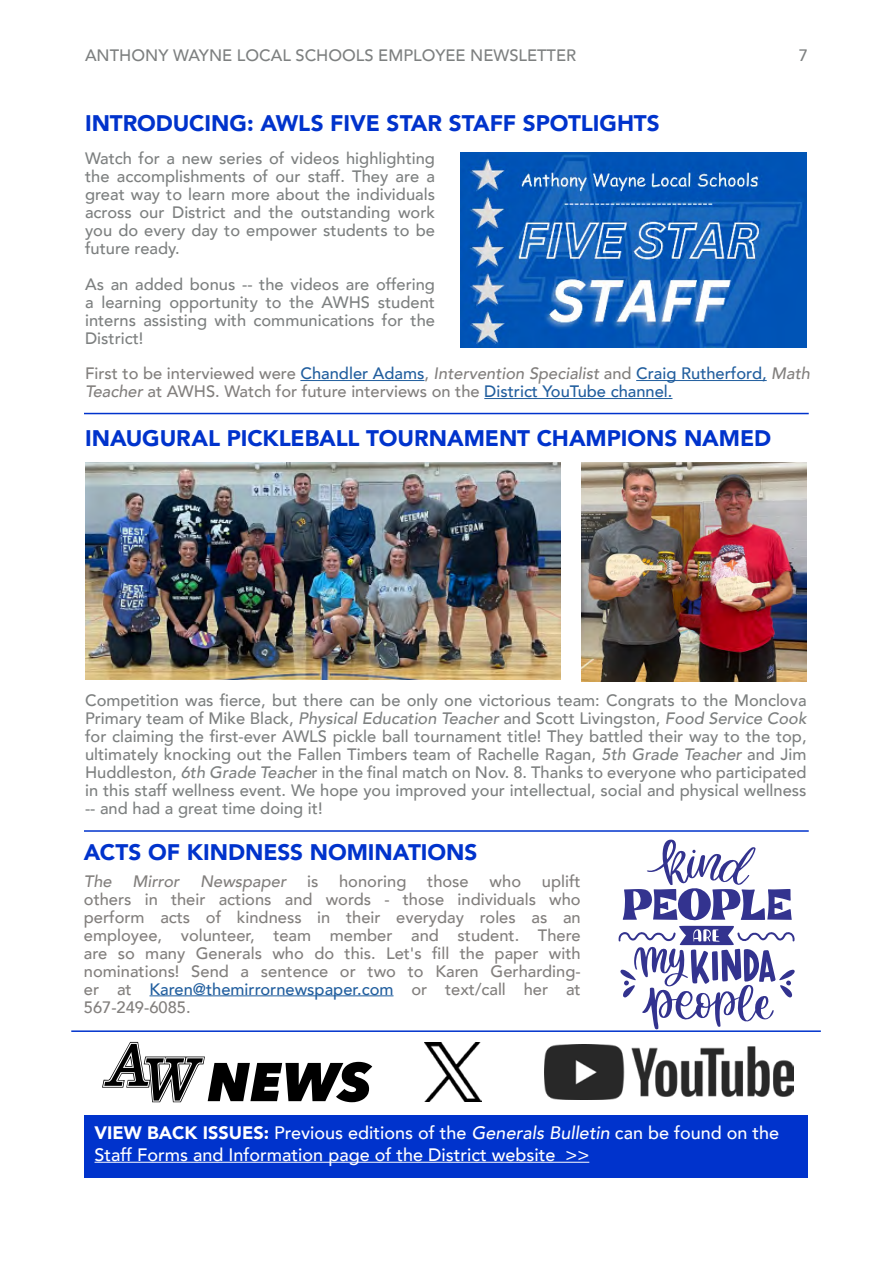
<style>
.page{position:relative;width:893px;height:1263px;background:#fff}
.page>*{position:absolute;margin:0;border:0;box-sizing:border-box;transform-origin:0 0}
.t1{font:900 22.5px "Avenir";letter-spacing:-.005em;color:#03c}
.t2{font:500 18px/21.6px "Avenir";color:#fff}
.t3{font:500 16.5px/18px "Avenir";color:#7d8080;text-align:justify}
.t4{font:500 16.5px/18px "Avenir";color:#827f7d;text-align:justify}
.t5{font:500 16.5px "Avenir";color:#7d8080}
.t6{font:italic 500 16.5px "Avenir";color:#827f7d}
.s1{color:#215e9e}
.s2{font-style:italic}
.s3{font-weight:900}
</style>
<div class="page">
<hr style="left:150px;top:995px;width:243px;height:1px;background:#215e9e">
<div style="left:85px;top:1116px;width:723px;height:62px;background:#03c"></div>
<hr style="left:95px;top:1162px;width:494px;height:1px;background:#fff">
<hr style="left:71px;top:1030px;width:750px;height:2px;background:#03c">
<hr style="left:84px;top:413px;width:725px;height:1px;background:#03c">
<hr style="left:84px;top:830px;width:725px;height:2px;background:#03c">
<img style="left:424px;top:1043px;width:58px;height:58px">
<svg style="left:102px;top:1042px;width:270px;height:60px"></svg>
<img style="left:545px;top:1044px;width:249px;height:56px">
<img style="left:582px;top:463px;width:225px;height:218px">
<img style="left:85px;top:463px;width:476px;height:217px">
<img style="left:460px;top:152px;width:347px;height:196px">
<hr style="left:300px;top:380px;width:124px;height:1px;background:#215e9e">
<hr style="left:636px;top:380px;width:131px;height:1px;background:#215e9e">
<hr style="left:484px;top:398px;width:188px;height:1px;background:#215e9e">
<svg style="left:618px;top:839px;width:177px;height:190px"></svg>
<p class="t5" style="left:85px;top:41px;width:493px">ANTHONY WAYNE LOCAL SCHOOLS EMPLOYEE NEWSLETTER</p>
<p class="t3" style="left:799px;top:46px;width:11px">7</p>
<h1 class="t1" style="left:85px;top:104px;width:576px">INTRODUCING: AWLS FIVE STAR STAFF SPOTLIGHTS</h1>
<p class="t3" style="left:85px;top:148px;width:351px">Watch for a new series of videos highlighting the accomplishments of our staff. They are a great way to learn more about the individuals across our District and the outstanding work you do every day to empower students to be future ready.</p>
<p class="t3" style="left:85px;top:274px;width:351px">As an added bonus -- the videos are offering a learning opportunity to the AWHS student interns assisting with communications for the District!</p>
<p class="t4" style="left:85px;top:364px;width:726px">First to be interviewed were <span class="s1">Chandler Adams</span>, <span class="s2">Intervention Specialist</span> and <span class="s1">Craig Rutherford,</span> <span class="s2">Math<br>Teacher</span> at AWHS. Watch for future interviews on the <span class="s1">District YouTube channel.</span></p>
<h1 class="t1" style="left:85px;top:419px;width:688px">INAUGURAL PICKLEBALL TOURNAMENT CHAMPIONS NAMED</h1>
<p class="t3" style="left:85px;top:691px;width:723px">Competition was fierce, but there can be only one victorious team: Congrats to the Monclova Primary team of Mike Black, <span class="s2">Physical Education Teacher</span> and Scott Livingston, <span class="s2">Food Service Cook </span>for claiming the first-ever AWLS pickle ball tournament title! They battled their way to the top, ultimately knocking out the Fallen Timbers team of Rachelle Ragan, <span class="s2">5th Grade Teacher</span> and Jim Huddleston, <span class="s2">6th Grade Teache</span>r in the final match on Nov. 8. Thanks to everyone who participated in this staff wellness event. We hope you improved your intellectual, social and physical wellness -- and had a great time doing it!</p>
<h1 class="t1" style="left:84px;top:832px;width:395px">ACTS OF KINDNESS NOMINATIONS</h1>
<p class="t6" style="left:84px;top:871px;width:29px">The</p>
<p class="t6" style="left:133px;top:871px;width:48px">Mirror</p>
<p class="t6" style="left:200px;top:871px;width:88px">Newspaper</p>
<p class="t4" style="left:307px;top:871px;width:13px">is</p>
<p class="t4" style="left:339px;top:871px;width:69px">honoring</p>
<p class="t4" style="left:427px;top:871px;width:43px">those</p>
<p class="t4" style="left:490px;top:871px;width:33px">who</p>
<p class="t4" style="left:84px;top:871px;width:498px;text-indent:458px">uplift others in their actions and words - those individuals who perform acts of kindness in their everyday roles as an employee, volunteer, team member and student. There are so many Generals who do this. Let's fill the paper with nominations! Send a sentence or two to Karen Gerharding&shy;er at <span class="s1">Karen@themirrornewspaper.com</span> or text/call her at 567-249-6085.</p>
<p class="t2" style="left:95px;top:1121px;width:686px"><span class="s3">VIEW BACK ISSUES:</span> Previous editions of the <span class="s2">Generals Bulletin</span> can be found on the<br>Staff Forms and Information page of the District website &gt;&gt;</p>
</div>
